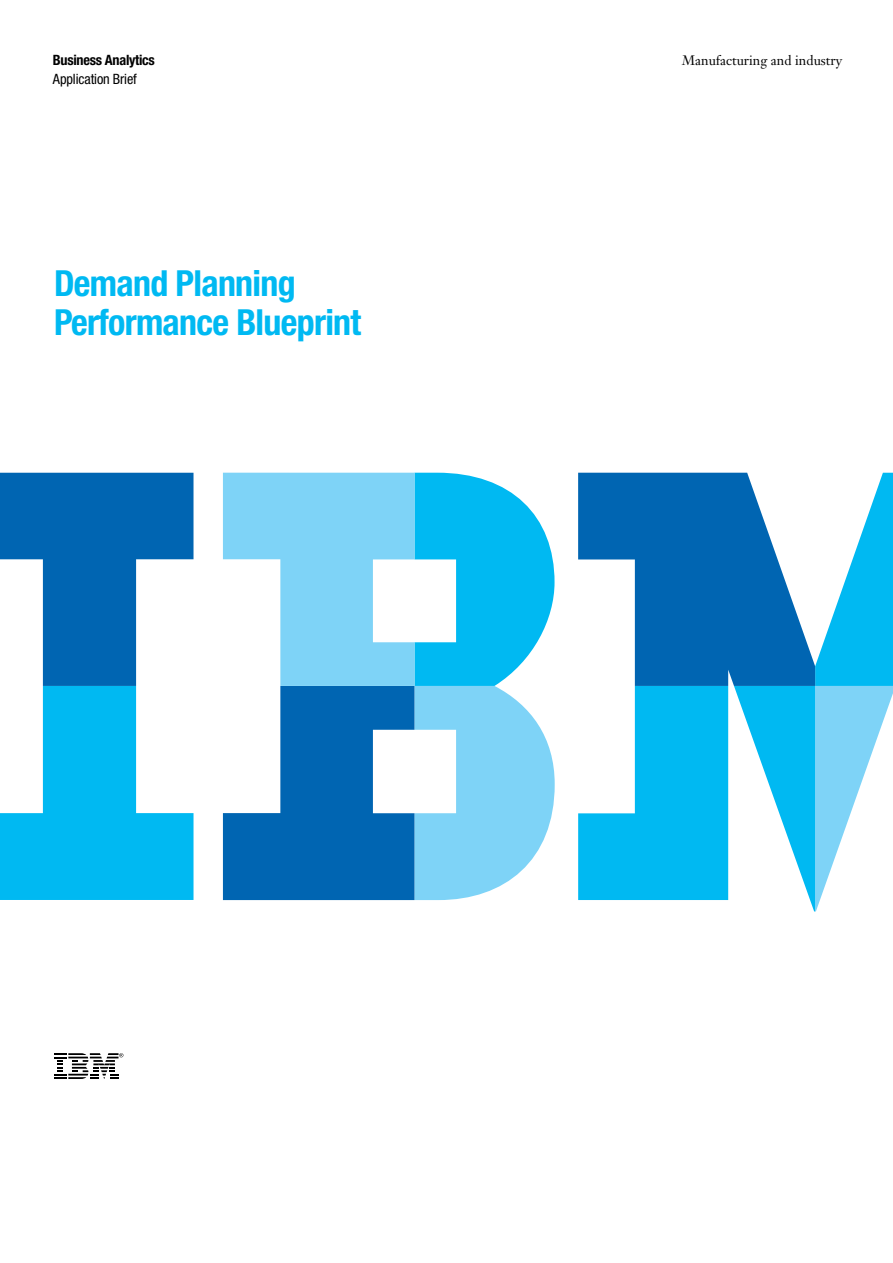
<style>
.page{position:relative;width:893px;height:1263px;background:#fff}
.page>*{position:absolute;margin:0;border:0;box-sizing:border-box;transform-origin:0 0}
.t1{font:700 condensed 36px/39px "Helvetica Neue";letter-spacing:-.02em;color:#00b9f2}
.t2{font:700 condensed 14.25px "Helvetica Neue";letter-spacing:-.02em;color:#000}
.t3{font:condensed 14.25px "Helvetica Neue";letter-spacing:-.01em;color:#000}
.t4{font:13.5px "Janson Text";color:#000}
</style>
<div class="page">
<svg style="left:54px;top:1053px;width:69px;height:26px"></svg>
<svg style="left:0;top:473px;width:194px;height:427px"></svg>
<svg style="left:815px;top:473px;width:78px;height:438px"></svg>
<svg style="left:578px;top:686px;width:237px;height:225px;fill:#00b9f2"></svg>
<svg style="left:578px;top:473px;width:237px;height:213px;fill:#0065b2"></svg>
<svg style="left:223px;top:473px;width:332px;height:427px"></svg>
<p class="t2" style="left:53px;top:51px;width:103px">Business Analytics</p>
<p class="t3" style="left:53px;top:71px;width:86px">Application Brief</p>
<p class="t1" style="left:54px;top:263px;width:309px">Demand Planning<br>Performance Blueprint</p>
<p class="t4" style="left:682px;top:51px;width:161px">Manufacturing and industry</p>
</div>
